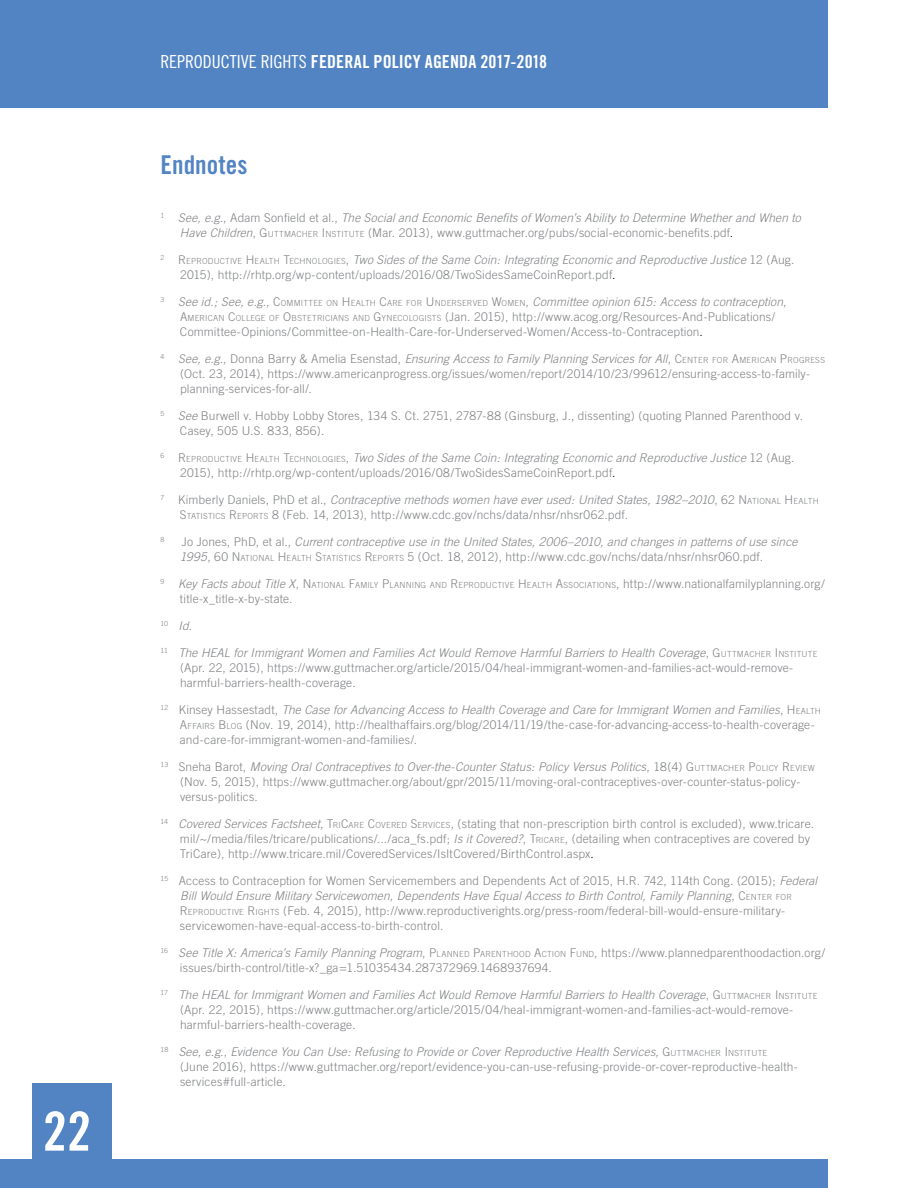
<style>
.page{position:relative;width:918px;height:1188px;background:#fff}
.page>*{position:absolute;margin:0;border:0;box-sizing:border-box;transform-origin:0 0}
.t1{font:54px "Trade Gothic Bold Cond Twenty";color:#fff}
.t2{font:25.95px "Trade Gothic Bold Cond Twenty";letter-spacing:.005em;color:#5284c4}
.t3{font:18px "Trade Gothic Bold Cond Twenty";letter-spacing:.01em;color:#fff}
.t4{font:300 12px/15px "Trade Gothic";letter-spacing:.015em;color:#808285}
.t5{font:italic 300 12px/15px "Trade Gothic";letter-spacing:.01em;color:#808285}
.t6{font:300 8.4px "Trade Gothic";letter-spacing:.025em;color:#808285}
.t7{font:300 7.05px "Trade Gothic";color:#808285}
.s1{font-family:"Trade Gothic Cond Eighteen"}
.s2{font-style:normal}
.s3{font-style:normal;font-size:8.4px}
.s4{font-style:normal;color:#000}
.s5{font-style:inherit}
.s6{font-size:8.4px}
.s7{font-style:italic}
.s8{color:#000}
.s9{font-style:italic;font-size:12px}
.s10{font-size:12px}
</style>
<div class="page">
<div style="left:0;top:0;width:828px;height:107px;background:#5284c4"></div>
<div style="left:0;top:1159px;width:828px;height:29px;background:#5284c4"></div>
<div style="left:32px;top:1083px;width:80px;height:78px;background:#5284c4"></div>
<h1 class="t1" style="left:43px;top:1099px;width:50px">22</h1>
<h3 class="t3" style="left:160px;top:51px;width:388px"><span class="s1">REPRODUCTIVE RIGHTS</span> FEDERAL POLICY AGENDA 2017-2018</h3>
<h2 class="t2" style="left:160px;top:149px;width:89px">Endnotes</h2>
<p class="t5" style="left:180px;top:210px;width:622px;text-indent:-19px"><sup>1</sup> See, e.g.<span class="s2">, Adam Sonfield et al.,</span> The Social and Economic Benefits of Women’s Ability to Determine Whether and When to<br>Have Children<span class="s2">,</span> <span class="s2">G</span><span class="s3">UTTMACHER</span> <span class="s2">I</span><span class="s3">NSTI TUTE</span> <span class="s2">(Mar. 2013), www.guttmacher.org/pubs/social-economic-benefits.pdf</span><span class="s4">.</span></p>
<p class="t4" style="left:180px;top:252px;width:616px;text-indent:-20px"><sup>2</sup> <span class="s5">R</span> <span class="s6">EPRODUCTI VE</span> <span class="s5">H</span> <span class="s6">EALTH</span> <span class="s5">T</span><span class="s6">ECHNOLOGI ES</span><span class="s5">,</span> <span class="s7">Two Sides of the Same Coin: Integrating Economic and Reproductive Justice</span> 12 (Aug.<br>2015), http://rhtp.org/wp-content/uploads/2016/08/TwoSidesSameCoinReport.pdf<span class="s8">.</span></p>
<p class="t4" style="left:180px;top:294px;width:608px;text-indent:-19px"><sup>3</sup> <span class="s7">See id</span>.<span class="s7">; See, e.g.</span>, <span class="s5">C</span> <span class="s6">OMMI TTEE ON</span> <span class="s5">H</span> <span class="s6">EALTH</span> <span class="s5">C</span><span class="s6">ARE FOR</span> <span class="s5">U</span> <span class="s6">NDERSERVED</span> <span class="s5">W</span><span class="s6">OMEN</span>, <span class="s7">Committee opinion 615: Access to contraception</span>,<br><span class="s5">A</span><span class="s6">MERI CAN</span> <span class="s5">C</span><span class="s6">OLLEGE OF</span> <span class="s5">O</span><span class="s6">BSTETRI CIANS AND</span> <span class="s5">G</span><span class="s6">YNECOLOGISTS</span> (Jan. 2015), http://www.acog.org/Resources-And-Publications/<br>Committee-Opinions/Committee-on-Health-Care-for-Underserved-Women/Access-to-Contraception<span class="s8">.</span></p>
<p class="t4" style="left:180px;top:351px;width:647px;text-indent:-20px"><sup>4</sup> <span class="s7">See, e.g.</span>, Donna Barry &amp; Amelia Esenstad, <span class="s7">Ensuring Access to Family Planning Services for All</span>, <span class="s5">C</span><span class="s6">ENTER FOR</span> <span class="s5">A</span><span class="s6">MERI CAN</span> <span class="s5">P</span> <span class="s6">ROGRESS </span>(Oct. 23, 2014), https://www.americanprogress.org/issues/women/report/2014/10/23/99612/ensuring-access-to-family&shy;planning-services-for-all/.</p>
<p class="t4" style="left:180px;top:408px;width:625px;text-indent:-19px"><sup>5</sup> <span class="s7">See</span> Burwell v. Hobby Lobby Stores, 134 S. Ct. 2751, 2787-88 (Ginsburg, J., dissenting) (quoting Planned Parenthood v.<br>Casey, 505 U.S. 833, 856).</p>
<p class="t4" style="left:180px;top:450px;width:616px;text-indent:-20px"><sup>6</sup> <span class="s5">R</span> <span class="s6">EPRODUCTI VE</span> <span class="s5">H</span> <span class="s6">EALTH</span> <span class="s5">T</span><span class="s6">ECHNOLOGI ES</span><span class="s5">,</span> <span class="s7">Two Sides of the Same Coin: Integrating Economic and Reproductive Justice</span> 12 (Aug.<br>2015), http://rhtp.org/wp-content/uploads/2016/08/TwoSidesSameCoinReport.pdf<span class="s8">.</span></p>
<p class="t4" style="left:180px;top:492px;width:640px;text-indent:-19px"><sup>7</sup> Kimberly Daniels, PhD et al., <span class="s7">Contraceptive methods women have ever used: United States, 1982–2010</span>, 62 <span class="s5">N</span> <span class="s6">ATI ONAL</span> <span class="s5">H</span> <span class="s6">EALTH<br></span><span class="s5">S</span><span class="s6">TATI STI CS</span> <span class="s5">R</span> <span class="s6">EPORTS</span> 8 (Feb. 14, 2013), http://www.cdc.gov/nchs/data/nhsr/nhsr062.pdf.</p>
<p class="t7" style="left:160px;top:535px;width:5px">8</p>
<p class="t5" style="left:180px;top:534px;width:619px"><span class="s2">Jo Jones, PhD, et al.,</span> Current contraceptive use in the United States, 2006–2010, and changes in patterns of use since<br>1995<span class="s2">, 60</span> <span class="s2">N</span> <span class="s3">ATI ONAL</span> <span class="s2">H</span> <span class="s3">EALTH</span> <span class="s2">S</span><span class="s3">TATI STI CS</span> <span class="s2">R</span> <span class="s3">EPORTS</span> <span class="s2">5 (Oct. 18, 2012), http://www.cdc.gov/nchs/data/nhsr/nhsr060.pdf.</span></p>
<p class="t6" style="left:160px;top:580px;width:666px"><sup>9</sup> <span class="s9">Key Facts about Title X</span><span class="s10">,</span> <span class="s10">N</span> ATI ONAL <span class="s10">F</span>AMI LY <span class="s10">P</span> LANNI NG AND <span class="s10">R</span> EPRODUCTIVE <span class="s10">H</span> EALTH <span class="s10">A</span>SSOCIATI ONS<span class="s10">, http://www.nationalfamilyplanning.org/</span></p>
<p class="t4" style="left:180px;top:591px;width:114px">title-x_title-x-by-state.</p>
<p class="t7" style="left:160px;top:619px;width:33px">10 <span class="s9">Id</span><span class="s10">.</span></p>
<p class="t4" style="left:180px;top:645px;width:639px;text-indent:-20px"><sup>11</sup> <span class="s7">The HEAL for Immigrant Women and Families Act Would Remove Harmful Barriers to Health Coverage</span>, <span class="s5">G</span><span class="s6">UTTMACHER</span> <span class="s5">I</span><span class="s6">NSTI TUTE </span>(Apr. 22, 2015), https://www.guttmacher.org/article/2015/04/heal-immigrant-women-and-families-act-would-remove&shy;harmful-barriers-health-coverage.</p>
<p class="t4" style="left:180px;top:702px;width:643px;text-indent:-19px"><sup>12</sup> Kinsey Hassestadt, <span class="s7">The Case for Advancing Access to Health Coverage and Care for Immigrant Women and Families</span>, <span class="s5">H</span> <span class="s6">EALTH<br></span><span class="s5">A</span><span class="s6">FFAI RS</span> <span class="s5">B</span> <span class="s6">LOG</span> (Nov. 19, 2014), http://healthaffairs.org/blog/2014/11/19/the-case-for-advancing-access-to-health-coverage&shy;and-care-for-immigrant-women-and-families/.</p>
<p class="t4" style="left:180px;top:759px;width:636px;text-indent:-20px"><sup>13</sup> Sneha Barot, <span class="s7">Moving Oral Contraceptives to Over-the-Counter Status: Policy Versus Politics</span>, <span class="s5">18(4) G</span><span class="s6">UTTMACHER</span> <span class="s5">P</span> <span class="s6">OLI CY</span> <span class="s5">R</span> <span class="s6">EVI EW </span>(Nov. 5, 2015), https://www.guttmacher.org/about/gpr/2015/11/moving-oral-contraceptives-over-counter-status-policy&shy;versus-politics.</p>
<p class="t4" style="left:180px;top:816px;width:636px;text-indent:-19px"><sup>14</sup> <span class="s7">Covered Services Factsheet,</span> <span class="s5">T</span><span class="s6">RI</span> <span class="s5">C</span><span class="s6">ARE</span> <span class="s5">C</span> <span class="s6">OVERED</span> <span class="s5">S</span><span class="s6">ERVI CES</span><span class="s5">, (</span>stating that non-prescription birth control is excluded), www.tricare. mil/~/media/files/tricare/publications/.../aca_fs.pdf; <span class="s7">Is it Covered?</span>, <span class="s5">T</span><span class="s6">RI CARE</span><span class="s5">,</span> (detailing when contraceptives are covered by<br>TriCare), http://www.tricare.mil/CoveredServices/IsItCovered/BirthControl.aspx<span class="s8">.</span></p>
<p class="t4" style="left:180px;top:873px;width:639px;text-indent:-19px"><sup>15</sup> Access to Contraception for Women Servicemembers and Dependents Act of 2015, H.R. 742, 114th Cong. (2015); <span class="s7">Federal Bill Would Ensure Military Servicewomen, Dependents Have Equal Access to Birth Control, Family Planning</span>, <span class="s5">C</span><span class="s6">ENTER FOR<br></span><span class="s5">R</span> <span class="s6">EPRODUCTIVE</span> <span class="s5">R</span> <span class="s6">IG HTS</span> (Feb. 4, 2015), http://www.reproductiverights.org/press-room/federal-bill-would-ensure-military&shy;servicewomen-have-equal-access-to-birth-control.</p>
<p class="t4" style="left:180px;top:945px;width:647px;text-indent:-19px"><sup>16</sup> <span class="s7">See Title X: America’s Family Planning Program</span>, <span class="s5">P</span> <span class="s6">LANNED</span> <span class="s5">P</span><span class="s6">ARENTHOOD</span> <span class="s5">A</span><span class="s6">CTI ON</span> <span class="s5">F</span><span class="s6">UND</span>, https://www.plannedparenthoodaction.org/ issues/birth-control/title-x?_ga=1.51035434.287372969.1468937694.</p>
<p class="t4" style="left:180px;top:987px;width:639px;text-indent:-20px"><sup>17</sup> <span class="s7">The HEAL for Immigrant Women and Families Act Would Remove Harmful Barriers to Health Coverage</span>, <span class="s5">G</span><span class="s6">UTTMACHER</span> <span class="s5">I</span><span class="s6">NSTI TUTE </span>(Apr. 22, 2015), https://www.guttmacher.org/article/2015/04/heal-immigrant-women-and-families-act-would-remove&shy;harmful-barriers-health-coverage.</p>
<p class="t4" style="left:180px;top:1044px;width:619px;text-indent:-20px"><sup>18</sup> <span class="s7">See, e.g.</span>, <span class="s7">Evidence You Can Use: Refusing to Provide or Cover Reproductive Health Services</span><span class="s7">,</span> <span class="s5">G</span><span class="s6">UTTMACHER</span> <span class="s5">I</span><span class="s6">NSTI TUTE </span>(June 2016), https://www.guttmacher.org/report/evidence-you-can-use-refusing-provide-or-cover-reproductive-health&shy;services#full-article.</p>
</div>
